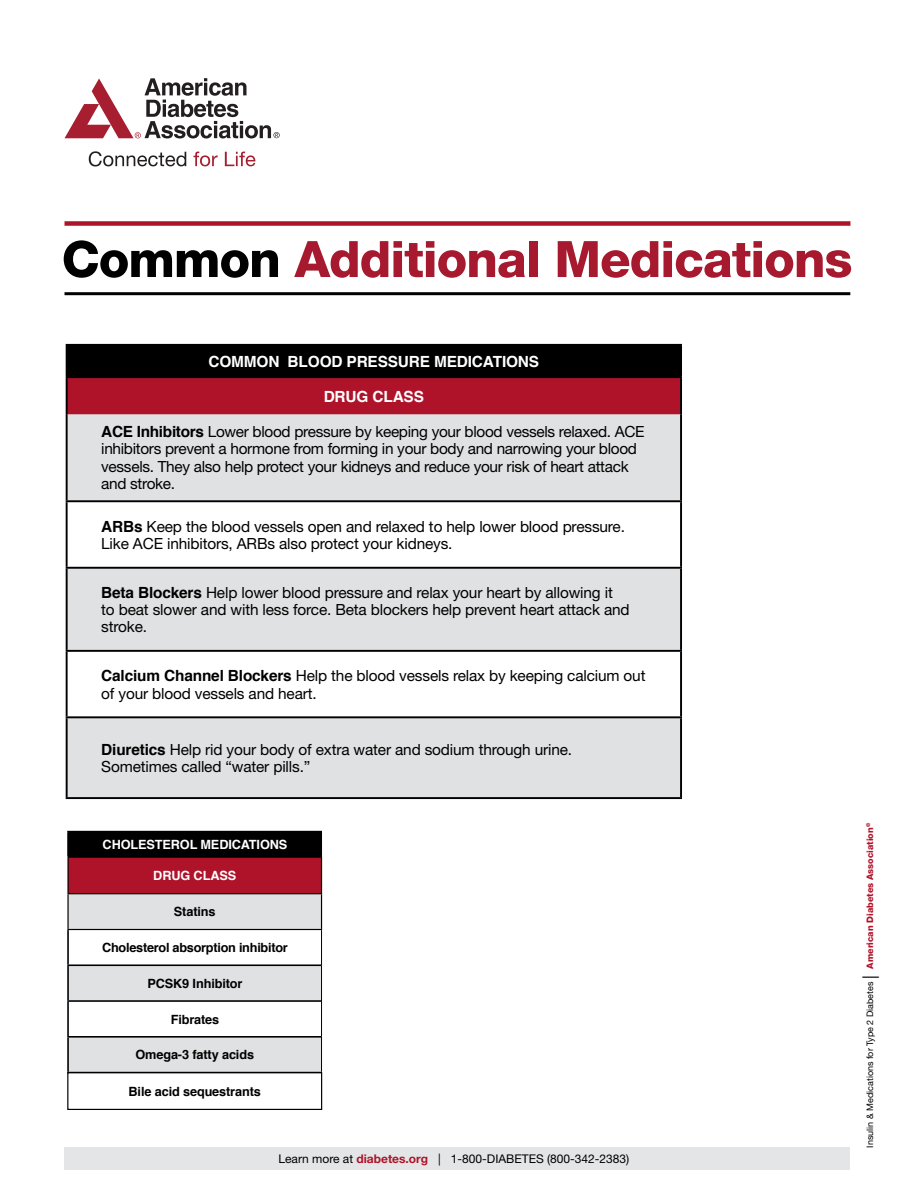
<style>
.page{position:relative;width:918px;height:1188px;background:#fff}
.page>*{position:absolute;margin:0;border:0;box-sizing:border-box;transform-origin:0 0}
.t1{font:800 50.25px "Helvetica Neue LT Pro";letter-spacing:-.02em;color:#a6192e}
.t2{font:15.45px/17.2px "Helvetica Neue LT Std";letter-spacing:-.01em;color:#000}
.t3{font:700 15.45px "Helvetica";letter-spacing:-.01em;color:#fff}
.t4{font:700 12.75px "Helvetica";letter-spacing:-.01em;color:#000}
.t5{font:12.75px "Helvetica Neue LT Std";letter-spacing:-.01em;color:#000}
.t6{font:700 12.75px "Helvetica";letter-spacing:-.01em;color:#fff}
.t7{font:12px "Helvetica Neue LT Pro";color:#000}
.t8{font:9px "Helvetica Neue LT Pro";color:#000}
.s1{color:#000}
.s2{font-family:"Helvetica";font-weight:700}
.s3{font-weight:700;color:#ae132a}
.s4{font-size:16.5px}
.s5{font-weight:800;color:#ae132a}
</style>
<div class="page">
<div style="left:65px;top:221px;width:785px;height:5px;background:#ae132a"></div>
<div style="left:65px;top:1148px;width:785px;height:22px;background:#e4e5e6"></div>
<svg style="left:65px;top:78px;width:215px;height:60px"></svg>
<svg style="left:89px;top:151px;width:97px;height:15px"></svg>
<svg style="left:194px;top:152px;width:24px;height:14px"></svg>
<svg style="left:225px;top:152px;width:30px;height:14px"></svg>
<div style="left:67px;top:345px;width:614px;height:32px;background:#000"></div>
<div style="left:67px;top:377px;width:614px;height:37px;background:#ae132a"></div>
<svg style="left:68px;top:414px;width:612px;height:383px;fill:#e0e1e2"></svg>
<hr style="left:66px;top:344px;width:616px;height:2px;background:#000">
<hr style="left:66px;top:346px;width:2px;height:30px;background:#000">
<hr style="left:66px;top:376px;width:616px;height:2px;background:#000">
<hr style="left:66px;top:378px;width:2px;height:36px;background:#000">
<hr style="left:66px;top:414px;width:2px;height:86px;background:#000">
<hr style="left:66px;top:502px;width:2px;height:65px;background:#000">
<hr style="left:66px;top:569px;width:2px;height:81px;background:#000">
<hr style="left:66px;top:652px;width:2px;height:64px;background:#000">
<hr style="left:66px;top:718px;width:2px;height:79px;background:#000">
<hr style="left:66px;top:500px;width:616px;height:2px;background:#000">
<hr style="left:66px;top:567px;width:616px;height:2px;background:#000">
<hr style="left:66px;top:650px;width:616px;height:2px;background:#000">
<hr style="left:66px;top:716px;width:616px;height:2px;background:#000">
<hr style="left:66px;top:797px;width:616px;height:2px;background:#000">
<hr style="left:680px;top:346px;width:2px;height:30px;background:#000">
<hr style="left:680px;top:378px;width:2px;height:36px;background:#000">
<hr style="left:680px;top:414px;width:2px;height:86px;background:#000">
<hr style="left:680px;top:502px;width:2px;height:65px;background:#000">
<hr style="left:680px;top:569px;width:2px;height:81px;background:#000">
<hr style="left:680px;top:652px;width:2px;height:64px;background:#000">
<hr style="left:680px;top:718px;width:2px;height:79px;background:#000">
<hr style="left:65px;top:292px;width:785px;height:3px;background:#000">
<div style="left:68px;top:832px;width:254px;height:25px;background:#000"></div>
<div style="left:68px;top:857px;width:254px;height:37px;background:#ae132a"></div>
<svg style="left:69px;top:894px;width:252px;height:178px;fill:#e0e1e2"></svg>
<hr style="left:67px;top:831px;width:255px;height:1px;background:#000">
<hr style="left:67px;top:832px;width:2px;height:25px;background:#000">
<hr style="left:67px;top:930px;width:2px;height:34px;background:#000">
<hr style="left:67px;top:964px;width:254px;height:2px;background:#000">
<hr style="left:67px;top:966px;width:2px;height:34px;background:#000">
<hr style="left:67px;top:1000px;width:254px;height:2px;background:#000">
<hr style="left:67px;top:1002px;width:2px;height:34px;background:#000">
<hr style="left:67px;top:1036px;width:254px;height:2px;background:#000">
<hr style="left:67px;top:1038px;width:2px;height:34px;background:#000">
<hr style="left:321px;top:930px;width:1px;height:35px;background:#000">
<hr style="left:321px;top:965px;width:1px;height:36px;background:#000">
<hr style="left:321px;top:1001px;width:1px;height:36px;background:#000">
<hr style="left:321px;top:1037px;width:1px;height:35px;background:#000">
<hr style="left:67px;top:857px;width:255px;height:1px;background:#000">
<hr style="left:67px;top:858px;width:2px;height:35px;background:#000">
<hr style="left:321px;top:858px;width:1px;height:35px;background:#000">
<hr style="left:67px;top:893px;width:255px;height:1px;background:#000">
<hr style="left:67px;top:894px;width:2px;height:35px;background:#000">
<hr style="left:321px;top:894px;width:1px;height:35px;background:#000">
<hr style="left:67px;top:929px;width:255px;height:1px;background:#000">
<div style="left:67px;top:1072px;width:255px;height:38px;border:1px solid #000"></div>
<h1 class="t1" style="left:62px;top:229px;width:792px"><span class="s1">Common</span> Additional Medications</h1>
<p class="t5" style="left:211px;top:249px;width:48px">Lyumjev</p>
<p class="t3" style="left:209px;top:349px;width:332px">COMMON BLOOD PRESSURE MEDICATIONS</p>
<p class="t3" style="left:324px;top:384px;width:102px">DRUG CLASS</p>
<p class="t2" style="left:101px;top:423px;width:545px"><span class="s2">ACE Inhibitors</span> Lower blood pressure by keeping your blood vessels relaxed. ACE inhibitors prevent a hormone from forming in your body and narrowing your blood vessels. They also help protect your kidneys and reduce your risk of heart attack and stroke.</p>
<p class="t2" style="left:101px;top:517px;width:525px"><span class="s2">ARBs</span> Keep the blood vessels open and relaxed to help lower blood pressure.<br>Like ACE inhibitors, ARBs also protect your kidneys.</p>
<p class="t2" style="left:101px;top:583px;width:530px"><span class="s2">Beta Blockers</span> Help lower blood pressure and relax your heart by allowing it to beat slower and with less force. Beta blockers help prevent heart attack and stroke.</p>
<p class="t2" style="left:101px;top:667px;width:546px"><span class="s2">Calcium Channel Blockers</span> Help the blood vessels relax by keeping calcium out of your blood vessels and heart.</p>
<p class="t5" style="left:216px;top:435px;width:39px">ReliOn</p>
<p class="t5" style="left:214px;top:465px;width:42px">Tresiba</p>
<p class="t5" style="left:210px;top:518px;width:51px">Basaglar</p>
<p class="t5" style="left:216px;top:585px;width:39px">Toujeo</p>
<p class="t5" style="left:214px;top:664px;width:43px">Afrezza</p>
<p class="t2" style="left:101px;top:740px;width:472px"><span class="s2">Diuretics</span> Help rid your body of extra water and sodium through urine.<br>Sometimes called “water pills.”</p>
<p class="t6" style="left:103px;top:834px;width:186px">CHOLESTEROL MEDICATIONS</p>
<p class="t6" style="left:153px;top:865px;width:84px">DRUG CLASS</p>
<p class="t4" style="left:174px;top:902px;width:43px">Statins</p>
<p class="t4" style="left:102px;top:937px;width:187px">Cholesterol absorption inhibitor</p>
<p class="t4" style="left:147px;top:973px;width:97px">PCSK9 Inhibitor</p>
<p class="t4" style="left:171px;top:1009px;width:50px">Fibrates</p>
<p class="t4" style="left:136px;top:1045px;width:120px">Omega-3 fatty acids</p>
<p class="t4" style="left:129px;top:1081px;width:134px">Bile acid sequestrants</p>
<p class="t7" style="left:278px;top:1152px;width:352px">Learn more at <span class="s3">diabetes.org</span> | 1-800-DIABETES (800-342-2383)</p>
<p class="t8" style="left:865px;top:1148px;width:326px;rotate:-90deg">Insulin &amp; Medications for Type 2 Diabetes <span class="s4">|</span> <span class="s5">American Diabetes Association</span><sup>®</sup></p>
</div>
